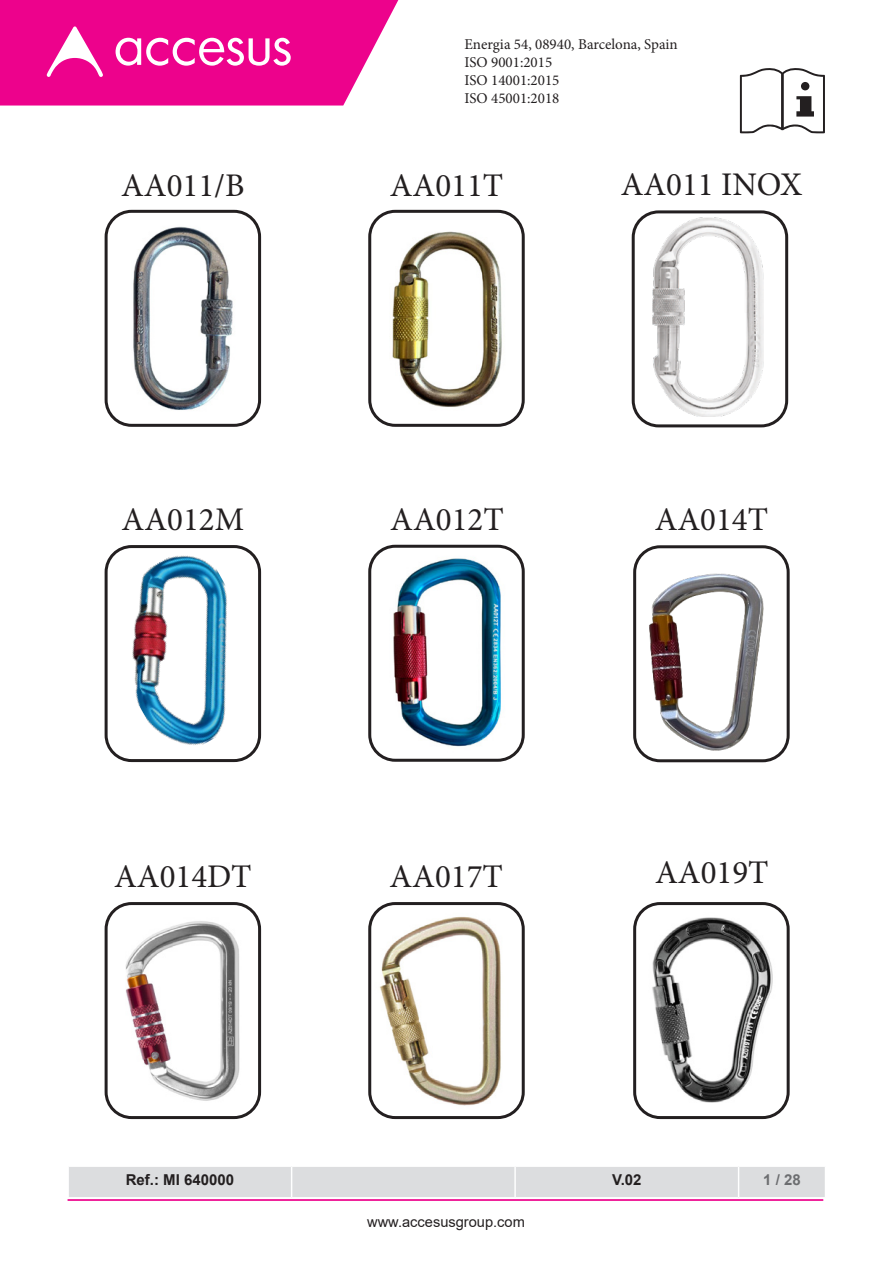
<style>
.page{position:relative;width:893px;height:1268px;background:#fff}
.page>*{position:absolute;margin:0;border:0;box-sizing:border-box;transform-origin:0 0}
.t1{font:33px "Minion Pro";color:#231f20}
.t2{font:15px "Minion Pro";color:#231f20}
.TABLA_9_5_pts_lato_r{font:700 15px "Arial";color:#231f20}
.Texto_pie_de_pagina{font:700 15px "Arial";color:#6c6d70}
.t3{font:14.7px "Arial";color:#231f20}
</style>
<div class="page">
<svg style="left:0;top:0;width:398px;height:105px;background:#ef229a"></svg>
<hr style="left:68px;top:1198px;width:755px;height:2px;background:#ed028c">
<svg style="left:740px;top:68px;width:85px;height:65px"></svg>
<div style="left:69px;top:1167px;width:756px;height:29px;background:#dcdddf"></div>
<hr style="left:291px;top:1166px;width:1px;height:30px;background:#fff">
<hr style="left:514px;top:1166px;width:2px;height:30px;background:#fff">
<hr style="left:738px;top:1166px;width:1px;height:30px;background:#fff">
<img style="left:106px;top:221px;width:151px;height:196px">
<div style="left:105px;top:210px;width:156px;height:217px;border:3px solid #231f20;border-radius:26px"></div>
<img style="left:106px;top:549px;width:151px;height:210px">
<div style="left:105px;top:545px;width:156px;height:217px;border:3px solid #231f20;border-radius:26px"></div>
<img style="left:371px;top:548px;width:151px;height:212px">
<div style="left:368px;top:544px;width:157px;height:217px;border:3px solid #231f20;border-radius:26px"></div>
<img style="left:372px;top:214px;width:149px;height:209px">
<div style="left:368px;top:210px;width:157px;height:217px;border:3px solid #231f20;border-radius:26px"></div>
<img style="left:653px;top:217px;width:110px;height:199px">
<div style="left:632px;top:210px;width:156px;height:217px;border:3px solid #231f20;border-radius:26px"></div>
<img style="left:637px;top:549px;width:149px;height:209px">
<div style="left:633px;top:545px;width:157px;height:217px;border:3px solid #231f20;border-radius:26px"></div>
<img style="left:106px;top:917px;width:151px;height:190px">
<div style="left:105px;top:901px;width:156px;height:217px;border:3px solid #231f20;border-radius:26px"></div>
<img style="left:371px;top:907px;width:151px;height:205px">
<div style="left:368px;top:901px;width:157px;height:217px;border:3px solid #231f20;border-radius:26px"></div>
<img style="left:636px;top:912px;width:151px;height:195px">
<div style="left:633px;top:901px;width:157px;height:217px;border:3px solid #231f20;border-radius:26px"></div>
<p class="t1" style="left:121px;top:163px;width:125px">AA011/B</p>
<p class="t2" style="left:464px;top:34px;width:215px">Energia 54, 08940, Barcelona, Spain</p>
<p class="t2" style="left:464px;top:52px;width:89px">ISO 9001:2015</p>
<p class="t2" style="left:464px;top:70px;width:97px">ISO 14001:2015</p>
<p class="t2" style="left:464px;top:88px;width:97px">ISO 45001:2018</p>
<p class="t1" style="left:390px;top:163px;width:115px">AA011T</p>
<p class="t1" style="left:621px;top:162px;width:183px">AA011 INOX</p>
<p class="t1" style="left:122px;top:497px;width:124px">AA012M</p>
<p class="t1" style="left:390px;top:497px;width:115px">AA012T</p>
<p class="t1" style="left:655px;top:497px;width:115px">AA014T</p>
<p class="t1" style="left:114px;top:853px;width:139px">AA014DT</p>
<p class="t1" style="left:389px;top:853px;width:115px">AA017T</p>
<p class="t1" style="left:655px;top:850px;width:115px">AA019T</p>
<p class="TABLA_9_5_pts_lato_r" style="left:126px;top:1169px;width:110px">Ref.: MI 640000</p>
<p class="TABLA_9_5_pts_lato_r" style="left:612px;top:1169px;width:31px">V.02</p>
<p class="Texto_pie_de_pagina" style="left:763px;top:1169px;width:39px">1 / 28</p>
<p class="t3" style="left:367px;top:1211px;width:159px">www.accesusgroup.com</p>
</div>
